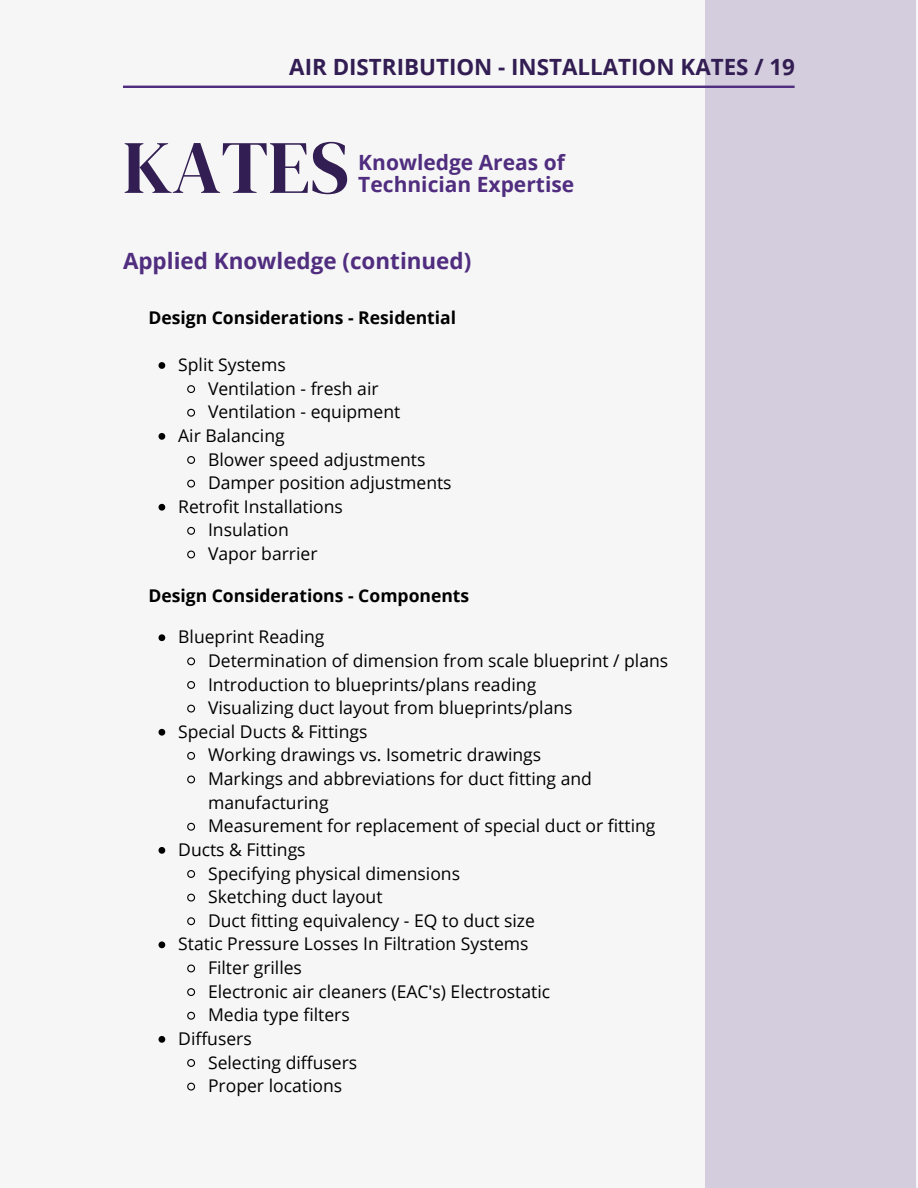
<style>
.page{position:relative;width:918px;height:1188px;background:#f6f6f6}
.page>*{position:absolute;margin:0;border:0;box-sizing:border-box;transform-origin:0 0}
.t1{font:75.3px "DM Serif Display";color:#331e54}
.t2{font:700 22.5px "Open Sans";color:#502d7f}
.t3{font:700 22.35px "Open Sans";color:#331e54}
.t4{font:700 21px/21.3px "Open Sans";color:#502d7f}
.t5{font:17.55px "Open Sans";color:#000}
.t6{font:700 17.55px "Open Sans";color:#000}
</style>
<div class="page">
<div style="left:706px;top:0;width:210px;height:1188px;background:#d4cdde"></div>
<hr style="left:123px;top:86px;width:672px;height:2px;background:#502d7f">
<svg style="left:159px;top:362px;width:6px;height:7px"></svg>
<svg style="left:187px;top:385px;width:9px;height:8px"></svg>
<svg style="left:187px;top:408px;width:9px;height:9px"></svg>
<svg style="left:159px;top:433px;width:6px;height:7px"></svg>
<svg style="left:187px;top:456px;width:8px;height:8px"></svg>
<svg style="left:187px;top:479px;width:9px;height:9px"></svg>
<svg style="left:159px;top:504px;width:6px;height:7px"></svg>
<svg style="left:187px;top:526px;width:9px;height:9px"></svg>
<svg style="left:187px;top:550px;width:9px;height:9px"></svg>
<svg style="left:159px;top:634px;width:6px;height:7px"></svg>
<svg style="left:187px;top:657px;width:9px;height:9px"></svg>
<svg style="left:187px;top:681px;width:8px;height:8px"></svg>
<svg style="left:187px;top:704px;width:9px;height:9px"></svg>
<svg style="left:159px;top:729px;width:6px;height:7px"></svg>
<svg style="left:187px;top:751px;width:9px;height:9px"></svg>
<svg style="left:187px;top:775px;width:9px;height:9px"></svg>
<svg style="left:187px;top:822px;width:9px;height:9px"></svg>
<svg style="left:159px;top:847px;width:6px;height:7px"></svg>
<svg style="left:187px;top:870px;width:8px;height:8px"></svg>
<svg style="left:187px;top:893px;width:9px;height:9px"></svg>
<svg style="left:187px;top:917px;width:9px;height:9px"></svg>
<svg style="left:159px;top:941px;width:6px;height:7px"></svg>
<svg style="left:187px;top:964px;width:9px;height:9px"></svg>
<svg style="left:187px;top:988px;width:9px;height:8px"></svg>
<svg style="left:187px;top:1011px;width:9px;height:9px"></svg>
<svg style="left:159px;top:1036px;width:6px;height:7px"></svg>
<svg style="left:187px;top:1059px;width:8px;height:8px"></svg>
<svg style="left:187px;top:1082px;width:9px;height:9px"></svg>
<p class="t3" style="left:289px;top:51px;width:507px">AIR DISTRIBUTION - INSTALLATION KATES / 19</p>
<h1 class="t1" style="left:123px;top:115px;width:228px">KATES</h1>
<p class="t4" style="left:358px;top:151px;width:217px">Knowledge Areas of<br>Technician Expertise</p>
<p class="t2" style="left:123px;top:245px;width:350px">Applied Knowledge (continued)</p>
<p class="t6" style="left:148px;top:305px;width:309px">Design Considerations - Residential</p>
<p class="t5" style="left:178px;top:352px;width:109px">Split Systems</p>
<p class="t5" style="left:208px;top:376px;width:172px">Ventilation - fresh air</p>
<p class="t5" style="left:208px;top:400px;width:194px">Ventilation - equipment</p>
<p class="t5" style="left:178px;top:423px;width:108px">Air Balancing</p>
<p class="t5" style="left:208px;top:447px;width:219px">Blower speed adjustments</p>
<p class="t5" style="left:208px;top:470px;width:245px">Damper position adjustments</p>
<p class="t5" style="left:178px;top:494px;width:166px">Retrofit Installations</p>
<p class="t5" style="left:208px;top:518px;width:82px">Insulation</p>
<p class="t5" style="left:208px;top:541px;width:111px">Vapor barrier</p>
<p class="t6" style="left:148px;top:583px;width:322px">Design Considerations - Components</p>
<p class="t5" style="left:178px;top:625px;width:148px">Blueprint Reading</p>
<p class="t5" style="left:208px;top:648px;width:462px">Determination of dimension from scale blueprint / plans</p>
<p class="t5" style="left:208px;top:672px;width:330px">Introduction to blueprints/plans reading</p>
<p class="t5" style="left:208px;top:695px;width:366px">Visualizing duct layout from blueprints/plans</p>
<p class="t5" style="left:178px;top:719px;width:191px">Special Ducts &amp; Fittings</p>
<p class="t5" style="left:208px;top:743px;width:335px">Working drawings vs. Isometric drawings</p>
<p class="t5" style="left:208px;top:766px;width:385px">Markings and abbreviations for duct fitting and</p>
<p class="t5" style="left:208px;top:790px;width:122px">manufacturing</p>
<p class="t5" style="left:208px;top:814px;width:449px">Measurement for replacement of special duct or fitting</p>
<p class="t5" style="left:178px;top:837px;width:129px">Ducts &amp; Fittings</p>
<p class="t5" style="left:208px;top:861px;width:254px">Specifying physical dimensions</p>
<p class="t5" style="left:208px;top:884px;width:176px">Sketching duct layout</p>
<p class="t5" style="left:208px;top:908px;width:328px">Duct fitting equivalency - EQ to duct size</p>
<p class="t5" style="left:178px;top:932px;width:352px">Static Pressure Losses In Filtration Systems</p>
<p class="t5" style="left:208px;top:955px;width:95px">Filter grilles</p>
<p class="t5" style="left:208px;top:979px;width:344px">Electronic air cleaners (EAC's) Electrostatic</p>
<p class="t5" style="left:208px;top:1003px;width:143px">Media type filters</p>
<p class="t5" style="left:178px;top:1026px;width:75px">Diffusers</p>
<p class="t5" style="left:208px;top:1050px;width:151px">Selecting diffusers</p>
<p class="t5" style="left:208px;top:1073px;width:136px">Proper locations</p>
</div>
